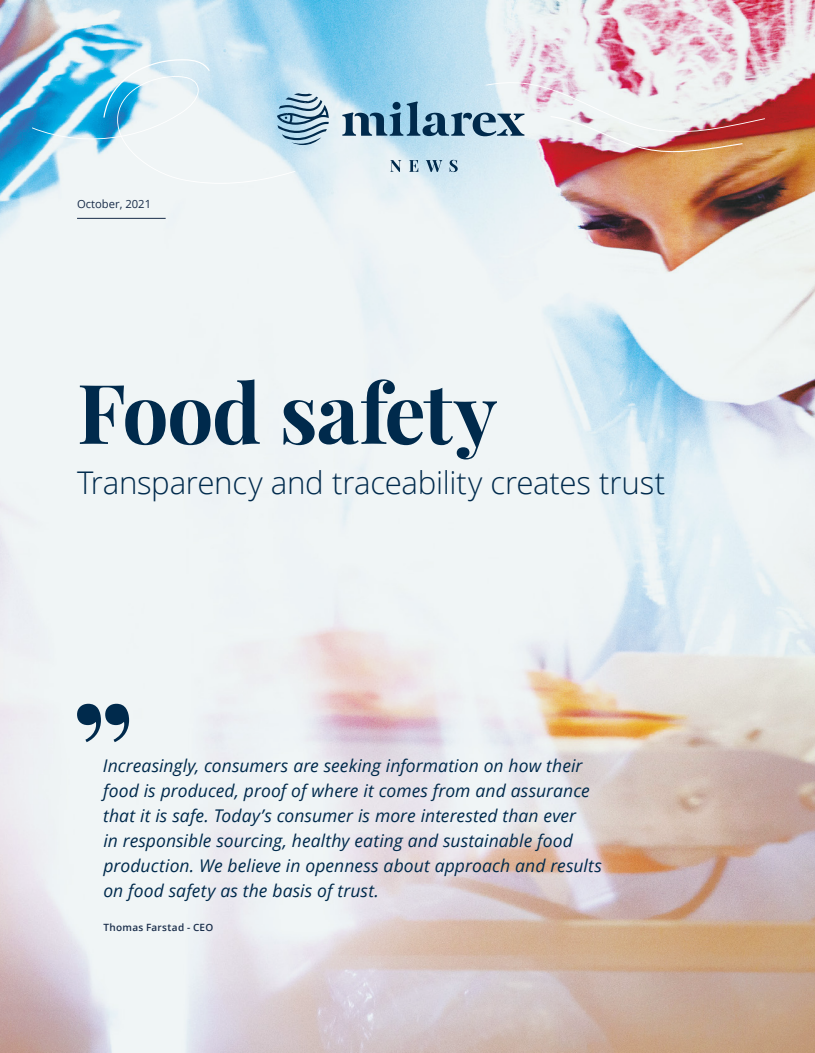
<style>
.page{position:relative;width:815px;height:1053px;background:#fff}
.page>*{position:absolute;margin:0;border:0;box-sizing:border-box;transform-origin:0 0}
.t1{font:700 82.5px "Playfair Display";letter-spacing:-.02em;color:#002a4c}
.t2{font:300 31.25px "Open Sans";letter-spacing:-.01em;color:#002a4c}
.t3{font:italic 17.5px/25px "Open Sans";letter-spacing:.005em;color:#002a4c}
.t4{font:11.25px "Open Sans";color:#182c49}
.t5{font:600 10px "Open Sans";letter-spacing:.025em;color:#182c49}
</style>
<div class="page">
<img style="left:0;top:0;width:815px;height:1052px">
<hr style="left:77px;top:218px;width:89px;height:1px;background:#182c49">
<svg style="left:32px;top:58px;width:297px;height:128px"></svg>
<svg style="left:342px;top:81px;width:423px;height:91px"></svg>
<svg style="left:77px;top:703px;width:52px;height:39px"></svg>
<p class="t4" style="left:77px;top:196px;width:76px">October, 2021</p>
<h1 class="t1" style="left:77px;top:361px;width:422px">Food safety</h1>
<h2 class="t2" style="left:77px;top:461px;width:590px">Transparency and traceability creates trust</h2>
<p class="t3" style="left:103px;top:752px;width:500px">Increasingly, consumers are seeking information on how their food is produced, proof of where it comes from and assurance that it is safe. Today’s consumer is more interested than ever<br>in responsible sourcing, healthy eating and sustainable food production. We believe in openness about approach and results on food safety as the basis of trust.</p>
<p class="t5" style="left:104px;top:920px;width:111px">Thomas Farstad - CEO</p>
</div>
